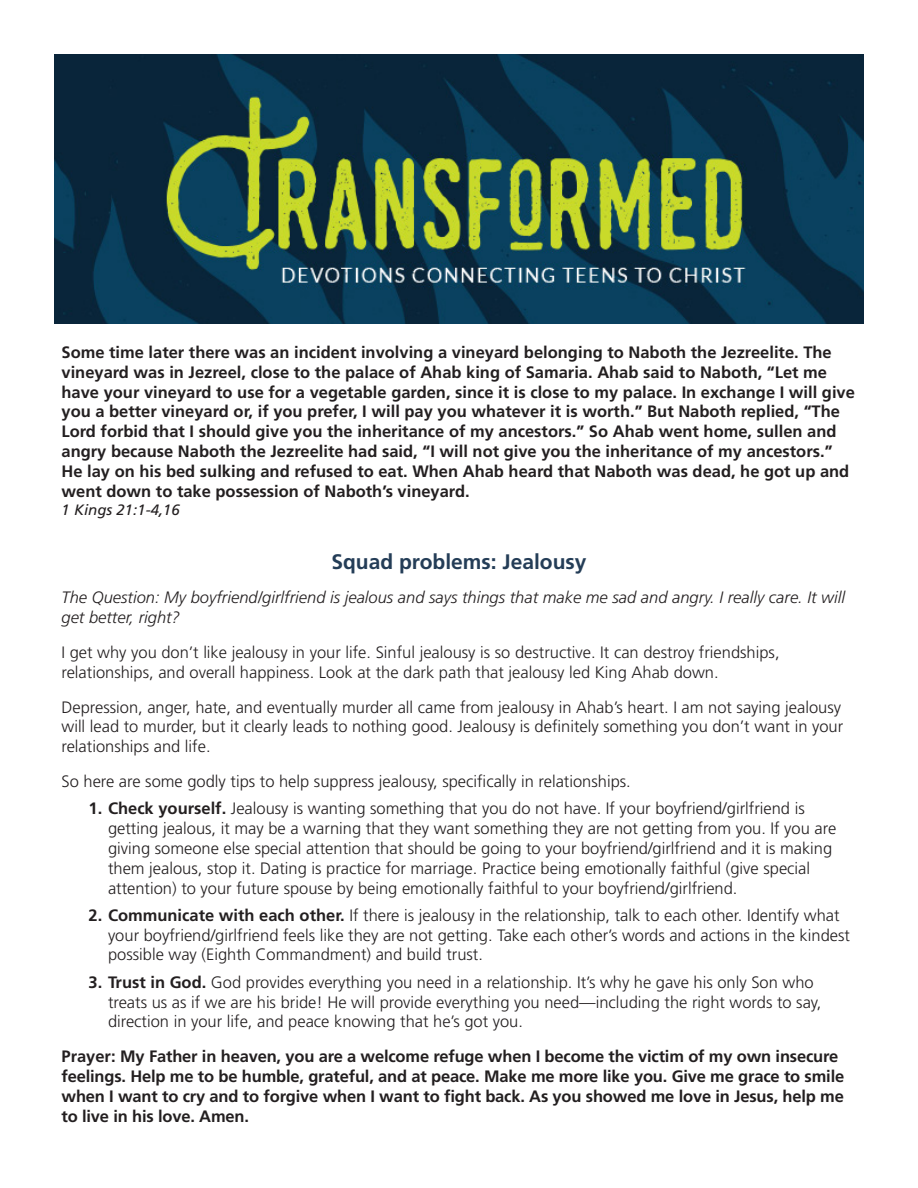
<style>
.page{position:relative;width:918px;height:1188px;background:#fff}
.page>*{position:absolute;margin:0;border:0;box-sizing:border-box;transform-origin:0 0}
.t1{font:700 21px "Frutiger LT Std";color:#243d57}
.body_copy{font:300 16.5px/19.8px "Frutiger LT Std";color:#231f20}
.Scripture_text{font:700 16.5px/19.8px "Frutiger LT Std";color:#231f20}
.body_copy-2{font:700 16.5px/19.8px "Frutiger LT Std";letter-spacing:-.01em;color:#231f20}
.body_copy-3{font:italic 300 16.5px/19.8px "Frutiger LT Std";color:#231f20}
.Scripture_reference{font:italic 15px "Frutiger LT Std";color:#231f20}
.s1{font-weight:700}
</style>
<div class="page">
<img style="left:54px;top:54px;width:810px;height:270px">
<p class="Scripture_text" style="left:62px;top:342px;width:795px">Some time later there was an incident involving a vineyard belonging to Naboth the Jezreelite. The vineyard was in Jezreel, close to the palace of Ahab king of Samaria. Ahab said to Naboth, “Let me have your vineyard to use for a vegetable garden, since it is close to my palace. In exchange I will give you a better vineyard or, if you prefer, I will pay you whatever it is worth.” But Naboth replied, “The Lord forbid that I should give you the inheritance of my ancestors.” So Ahab went home, sullen and angry because Naboth the Jezreelite had said, “I will not give you the inheritance of my ancestors.” He lay on his bed sulking and refused to eat. When Ahab heard that Naboth was dead, he got up and went down to take possession of Naboth’s vineyard.</p>
<p class="Scripture_reference" style="left:62px;top:501px;width:120px">1 Kings 21:1-4,16</p>
<p class="t1" style="left:331px;top:549px;width:257px">Squad problems: Jealousy</p>
<p class="body_copy-3" style="left:62px;top:588px;width:785px">The Question: My boyfriend/girlfriend is jealous and says things that make me sad and angry. I really care. It will get better, right?</p>
<p class="body_copy" style="left:62px;top:643px;width:720px">I get why you don’t like jealousy in your life. Sinful jealousy is so destructive. It can destroy friendships, relationships, and overall happiness. Look at the dark path that jealousy led King Ahab down.</p>
<p class="body_copy" style="left:62px;top:697px;width:783px">Depression, anger, hate, and eventually murder all came from jealousy in Ahab’s heart. I am not saying jealousy will lead to murder, but it clearly leads to nothing good. Jealousy is definitely something you don’t want in your relationships and life.</p>
<p class="body_copy" style="left:62px;top:772px;width:571px">So here are some godly tips to help suppress jealousy, specifically in relationships.</p>
<p class="body_copy" style="left:108px;top:799px;width:730px;text-indent:-20px"><span class="s1">1. Check yourself.</span> Jealousy is wanting something that you do not have. If your boyfriend/girlfriend is getting jealous, it may be a warning that they want something they are not getting from you. If you are giving someone else special attention that should be going to your boyfriend/girlfriend and it is making them jealous, stop it. Dating is practice for marriage. Practice being emotionally faithful (give special attention) to your future spouse by being emotionally faithful to your boyfriend/girlfriend.</p>
<p class="body_copy" style="left:108px;top:905px;width:744px;text-indent:-20px"><span class="s1">2. Communicate with each other.</span> If there is jealousy in the relationship, talk to each other. Identify what your boyfriend/girlfriend feels like they are not getting. Take each other’s words and actions in the kindest possible way (Eighth Commandment) and build trust.</p>
<p class="body_copy" style="left:108px;top:972px;width:715px;text-indent:-20px"><span class="s1">3. Trust in God.</span> God provides everything you need in a relationship. It’s why he gave his only Son who treats us as if we are his bride! He will provide everything you need—including the right words to say, direction in your life, and peace knowing that he’s got you.</p>
<p class="body_copy-2" style="left:62px;top:1047px;width:784px">Prayer: My Father in heaven, you are a welcome refuge when I become the victim of my own insecure feelings. Help me to be humble, grateful, and at peace. Make me more like you. Give me grace to smile when I want to cry and to forgive when I want to fight back. As you showed me love in Jesus, help me to live in his love. Amen.</p>
</div>
